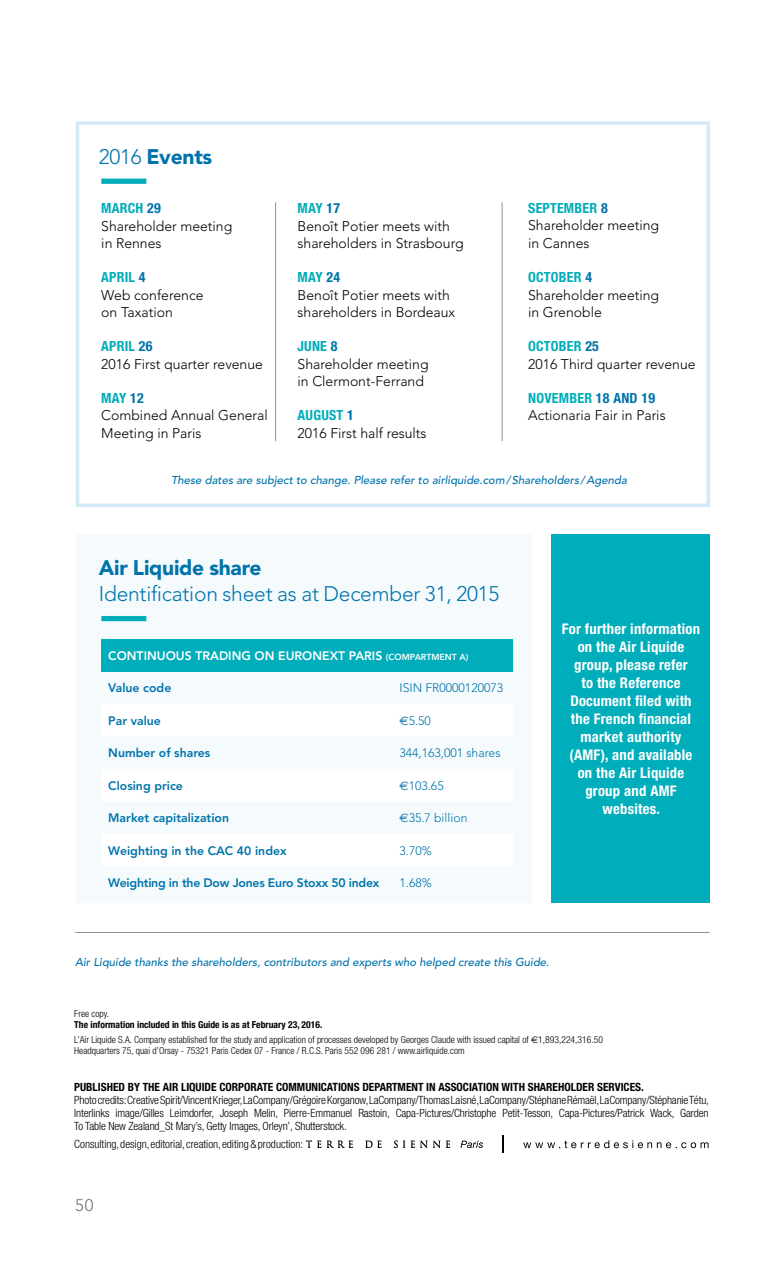
<style>
.page{position:relative;width:784px;height:1265px;background:#fff}
.page>*{position:absolute;margin:0;border:0;box-sizing:border-box;transform-origin:0 0}
.t1{font:300 21px "Avenir";letter-spacing:-.01em;color:#0073ab}
.t2{font:900 21px "Avenir";letter-spacing:-.01em;color:#0073ab}
.t3{font:300 16.62px "Avenir";color:#706f6f}
.t4{font:700 condensed 14.7px/18px "Helvetica Neue";letter-spacing:.015em;color:#fff;text-align:center}
.t5{font:300 14px/17.2px "Avenir";color:#000}
.t6{font:700 condensed 14px "Helvetica Neue";letter-spacing:.015em;color:#00adba}
.t7{font:800 12.25px "Avenir";color:#0073ab}
.t8{font:300 12.25px "Avenir";color:#0073ab}
.t9{font:800 12.25px "Avenir";color:#fff}
.t10{font:800 12.25px "Avenir";letter-spacing:-.02em;color:#0073ab}
.t11{font:300 condensed 11.38px/13.1px "Helvetica Neue";color:#000;text-align:justify}
.t12{font:italic 500 11.38px "Avenir";color:#0073ab}
.t13{font:700 condensed 11.38px "Helvetica Neue";color:#000}
.t14{font:300 condensed 9.62px/15.4px "Helvetica Neue";color:#000}
.s1{font-weight:300}
.s2{color:#0073ab}
.s3{font-size:8.75px}
.s4{font-family:"Euro Sans";font-weight:400}
.s5{font-weight:700}
.s6{font-family:"Euro Sans";font-weight:400;font-stretch:normal}
</style>
<div class="page">
<div style="left:76px;top:121px;width:634px;height:386px;background:#fff;border:4px solid #d2ebf7"></div>
<div style="left:101px;top:179px;width:45px;height:5px;background:#00adba"></div>
<div style="left:76px;top:534px;width:455px;height:369px;background:#f5fbfd"></div>
<div style="left:101px;top:616px;width:45px;height:5px;background:#00adba"></div>
<div style="left:101px;top:639px;width:412px;height:32px;background:#00adba"></div>
<hr style="left:275px;top:203px;width:1px;height:238px;background:#919191">
<hr style="left:502px;top:203px;width:1px;height:238px;background:#919191">
<hr style="left:75px;top:932px;width:634px;height:1px;background:#919191">
<div style="left:552px;top:534px;width:158px;height:369px;background:#00adba"></div>
<svg style="left:523px;top:1140px;width:185px;height:8px"></svg>
<svg style="left:502px;top:1135px;width:2px;height:18px"></svg>
<svg style="left:306px;top:1140px;width:15px;height:8px"></svg>
<svg style="left:327px;top:1140px;width:26px;height:8px"></svg>
<svg style="left:365px;top:1140px;width:17px;height:8px"></svg>
<svg style="left:394px;top:1140px;width:46px;height:8px"></svg>
<svg style="left:446px;top:1140px;width:4px;height:8px"></svg>
<svg style="left:461px;top:1141px;width:22px;height:7px"></svg>
<h1 class="t2" style="left:99px;top:144px;width:115px"><span class="s1">2016</span> Events</h1>
<p class="t6" style="left:101px;top:200px;width:61px">MARCH <span class="s2">29</span></p>
<p class="t5" style="left:101px;top:217px;width:132px">Shareholder meeting in Rennes</p>
<p class="t6" style="left:101px;top:269px;width:46px">APRIL <span class="s2">4</span></p>
<p class="t5" style="left:101px;top:286px;width:104px">Web conference on Taxation</p>
<p class="t6" style="left:101px;top:338px;width:53px">APRIL <span class="s2">26</span></p>
<p class="t5" style="left:101px;top:355px;width:163px">2016 First quarter revenue</p>
<p class="t6" style="left:101px;top:390px;width:44px">MAY <span class="s2">12</span></p>
<p class="t5" style="left:101px;top:407px;width:168px">Combined Annual General<br>Meeting in Paris</p>
<p class="t6" style="left:298px;top:200px;width:44px">MAY <span class="s2">17</span></p>
<p class="t5" style="left:298px;top:217px;width:168px">Benoît Potier meets with shareholders in Strasbourg</p>
<p class="t6" style="left:298px;top:269px;width:44px">MAY <span class="s2">24</span></p>
<p class="t5" style="left:298px;top:286px;width:159px">Benoît Potier meets with shareholders in Bordeaux</p>
<p class="t6" style="left:298px;top:338px;width:41px">JUNE <span class="s2">8</span></p>
<p class="t5" style="left:298px;top:355px;width:132px">Shareholder meeting in Clermont-Ferrand</p>
<p class="t6" style="left:298px;top:407px;width:58px">AUGUST <span class="s2">1</span></p>
<p class="t5" style="left:298px;top:424px;width:130px">2016 First half results</p>
<p class="t6" style="left:528px;top:200px;width:81px">SEPTEMBER <span class="s2">8</span></p>
<p class="t5" style="left:528px;top:217px;width:132px">Shareholder meeting in Cannes</p>
<p class="t6" style="left:528px;top:269px;width:65px">OCTOBER <span class="s2">4</span></p>
<p class="t5" style="left:528px;top:286px;width:132px">Shareholder meeting in Grenoble</p>
<p class="t6" style="left:528px;top:338px;width:72px">OCTOBER <span class="s2">25</span></p>
<p class="t5" style="left:528px;top:355px;width:169px">2016 Third quarter revenue</p>
<p class="t6" style="left:528px;top:390px;width:128px">NOVEMBER <span class="s2">18 AND 19</span></p>
<p class="t5" style="left:528px;top:407px;width:139px">Actionaria Fair in Paris</p>
<p class="t12" style="left:171px;top:474px;width:457px">These dates are subject to change. Please refer to airliquide.com/Shareholders /Agenda</p>
<h1 class="t2" style="left:99px;top:555px;width:164px">Air Liquide share</h1>
<h1 class="t1" style="left:99px;top:582px;width:402px">Identification sheet as at December 31, 2015</h1>
<p class="t9" style="left:108px;top:648px;width:361px">CONTINUOUS TRADING ON EURONEXT PARIS <span class="s3">(COMPARTMENT A)</span></p>
<p class="t7" style="left:108px;top:681px;width:65px">Value code</p>
<p class="t8" style="left:399px;top:681px;width:105px">ISIN FR0000120073</p>
<p class="t7" style="left:108px;top:713px;width:54px">Par value</p>
<p class="t8" style="left:399px;top:713px;width:33px"><span class="s4">€</span>5.50</p>
<p class="t7" style="left:108px;top:746px;width:104px">Number of shares</p>
<p class="t8" style="left:399px;top:746px;width:103px">344,163,001 shares</p>
<p class="t7" style="left:108px;top:778px;width:76px">Closing price</p>
<p class="t8" style="left:399px;top:778px;width:46px"><span class="s4">€</span>103.65</p>
<p class="t7" style="left:108px;top:811px;width:122px">Market capitalization</p>
<p class="t8" style="left:399px;top:811px;width:69px"><span class="s4">€</span>35.7 billion</p>
<p class="t7" style="left:108px;top:843px;width:180px">Weighting in the CAC 40 index</p>
<p class="t8" style="left:399px;top:843px;width:34px">3.70%</p>
<p class="t10" style="left:108px;top:875px;width:273px">Weighting in the Dow Jones Euro Stoxx 50 index</p>
<p class="t8" style="left:399px;top:876px;width:34px">1.68%</p>
<p class="t4" style="left:562px;top:620px;width:140px">For further information on the Air Liquide group, please refer<br>to the Reference<br>Document filed with the French financial market authority (AMF), and available on the Air Liquide group and AMF websites.</p>
<p class="t12" style="left:75px;top:955px;width:476px">Air Liquide thanks the shareholders, contributors and experts who helped create this Guide.</p>
<p class="t14" style="left:74px;top:1006px;width:36px">Free copy.</p>
<p class="t14" style="left:74px;top:1017px;width:530px"><span class="s5">The information included in this Guide is as at February 23, 2016.<br></span>L’Air Liquide S.A. Company established for the study and application of processes developed by Georges Claude with issued capital of <span class="s6">€</span>1,893,224,316.50</p>
<p class="t14" style="left:74px;top:1042px;width:392px">Headquarters 75, quai d’Orsay - 75321 Paris Cedex 07 - France / R.C.S. Paris 552 096 281 / www.airliquide.com</p>
<p class="t13" style="left:74px;top:1080px;width:571px">PUBLISHED BY THE AIR LIQUIDE CORPORATE COMMUNICATIONS DEPARTMENT IN ASSOCIATION WITH SHAREHOLDER SERVICES.</p>
<p class="t11" style="left:74px;top:1093px;width:636px">Photo credits: Creative Spirit/Vincent Krieger, LaCompany/Grégoire Korganow, LaCompany/Thomas Laisné, LaCompany/Stéphane Rémaël, LaCompany/Stéphanie Tétu, Interlinks image/Gilles Leimdorfer, Joseph Melin, Pierre-Emmanuel Rastoin, Capa-Pictures/Christophe Petit-Tesson, Capa-Pictures/Patrick Wack, Garden To Table New Zealand_St Mary’s, Getty Images, Orleyn’, Shutterstock.</p>
<p class="t11" style="left:74px;top:1137px;width:230px">Consulting, design, editorial, creation, editing &amp; production:</p>
<h2 class="t3" style="left:75px;top:1195px;width:20px">50</h2>
</div>
